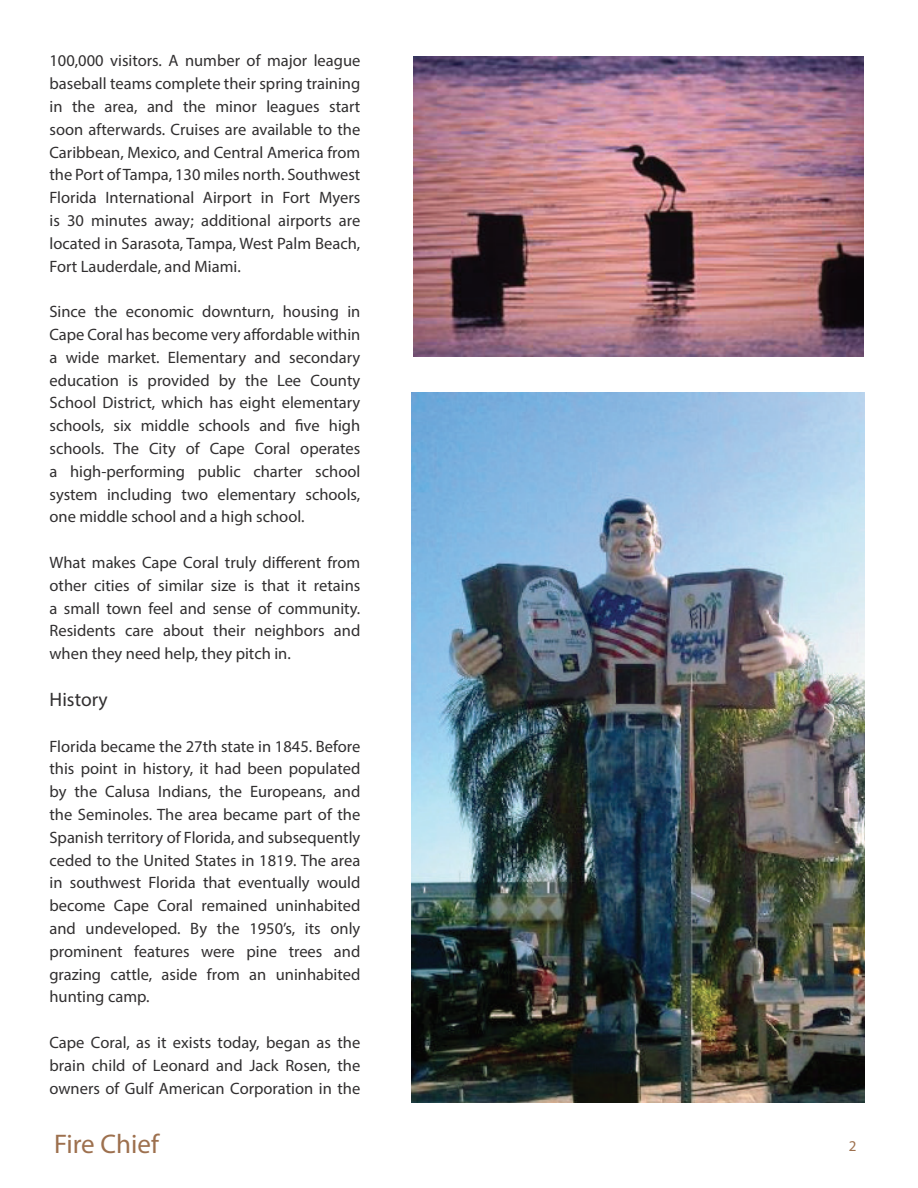
<style>
.page{position:relative;width:918px;height:1188px;background:#fff}
.page>*{position:absolute;margin:0;border:0;box-sizing:border-box;transform-origin:0 0}
.t1{font:27px "Myriad Pro";color:#9d704e}
.t2{font:19.5px "Myriad Pro";color:#312f30}
.t3{font:16.5px/22.8px "Myriad Pro";color:#312f30;text-align:justify}
.t4{font:15px "Myriad Pro";color:#9d704e}
</style>
<div class="page">
<img style="left:412px;top:393px;width:453px;height:710px">
<img style="left:413px;top:56px;width:450px;height:300px">
<p class="t3" style="left:50px;top:49px;width:312px">100,000 visitors. A number of major league baseball teams complete their spring training in the area, and the minor leagues start soon afterwards. Cruises are available to the Caribbean, Mexico, and Central America from the Port of Tampa, 130 miles north. Southwest Florida International Airport in Fort Myers is 30 minutes away; additional airports are located in Sarasota, Tampa, West Palm Beach, Fort Lauderdale, and Miami.</p>
<p class="t3" style="left:50px;top:300px;width:312px">Since the economic downturn, housing in Cape Coral has become very affordable within a wide market. Elementary and secondary education is provided by the Lee County School District, which has eight elementary schools, six middle schools and five high schools. The City of Cape Coral operates a high-performing public charter school system including two elementary schools, one middle school and a high school.</p>
<p class="t3" style="left:50px;top:551px;width:312px">What makes Cape Coral truly different from other cities of similar size is that it retains a small town feel and sense of community.<br>Residents care about their neighbors and when they need help, they pitch in.</p>
<p class="t2" style="left:50px;top:687px;width:60px">History</p>
<p class="t3" style="left:50px;top:734px;width:312px">Florida became the 27th state in 1845. Before this point in history, it had been populated by the Calusa Indians, the Europeans, and the Seminoles. The area became part of the Spanish territory of Florida, and subsequently ceded to the United States in 1819. The area in southwest Florida that eventually would become Cape Coral remained uninhabited and undeveloped. By the 1950’s, its only prominent features were pine trees and grazing cattle, aside from an uninhabited hunting camp.</p>
<p class="t3" style="left:50px;top:1031px;width:312px">Cape Coral, as it exists today, began as the brain child of Leonard and Jack Rosen, the owners of Gulf American Corporation in the</p>
<h1 class="t1" style="left:54px;top:1127px;width:106px">Fire Chief</h1>
<p class="t4" style="left:849px;top:1137px;width:9px">2</p>
</div>
